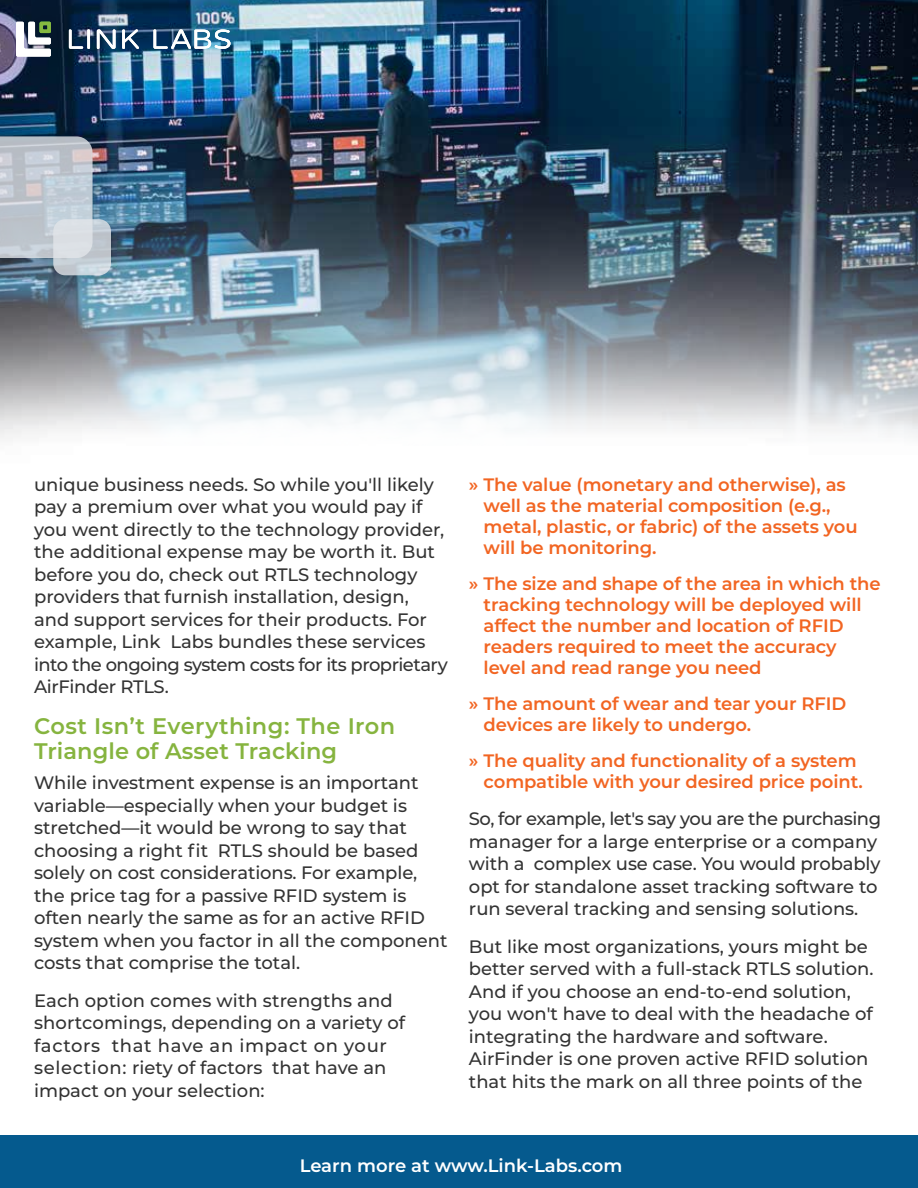
<style>
.page{position:relative;width:918px;height:1188px;background:#fff}
.page>*{position:absolute;margin:0;border:0;box-sizing:border-box;transform-origin:0 0}
.t1{font:600 22.5px/25.5px "Montserrat";letter-spacing:.01em;color:#86b43f}
.t2{font:500 18px/22.5px "Montserrat";color:#333}
.t3{font:600 18px/21px "Montserrat";letter-spacing:-.005em;color:#f26522}
.t4{font:600 18px "Montserrat";color:#fff}
</style>
<div class="page">
<img style="left:0;top:0;width:918px;height:439px">
<div style="left:0;top:1136px;width:918px;height:52px;background:#055a8e"></div>
<img style="left:0;top:138px;width:126px;height:154px">
<svg style="left:0;top:138px;width:93px;height:120px;background:#c0c6cf"></svg>
<img style="left:40px;top:207px;width:104px;height:102px">
<svg style="left:53px;top:219px;width:58px;height:56px;background:#ced5dc"></svg>
<img style="left:0;top:0;width:322px;height:138px">
<svg style="left:69px;top:29px;width:21px;height:20px"></svg>
<svg style="left:97px;top:29px;width:19px;height:20px"></svg>
<svg style="left:122px;top:29px;width:17px;height:20px"></svg>
<svg style="left:16px;top:22px;width:35px;height:35px"></svg>
<svg style="left:153px;top:29px;width:77px;height:20px"></svg>
<p class="t2" style="left:34px;top:472px;width:415px">unique business needs. So while you'll likely pay a premium over what you would pay if you went directly to the technology provider, the additional expense may be worth it. But before you do, check out RTLS technology providers that furnish installation, design, and support services for their products. For example, Link Labs bundles these services into the ongoing system costs for its proprietary AirFinder RTLS.</p>
<p class="t1" style="left:34px;top:712px;width:363px">Cost Isn’t Everything: The Iron<br>Triangle of Asset Tracking</p>
<p class="t2" style="left:34px;top:771px;width:415px">While investment expense is an important variable—especially when your budget is stretched—it would be wrong to say that choosing a right fit RTLS should be based solely on cost considerations. For example, the price tag for a passive RFID system is often nearly the same as for an active RFID system when you factor in all the component costs that comprise the total.</p>
<p class="t2" style="left:34px;top:988px;width:373px">Each option comes with strengths and shortcomings, depending on a variety of factors that have an impact on your selection: riety of factors that have an impact on your selection:</p>
<p class="t3" style="left:484px;top:473px;width:376px;text-indent:-15px">» The value (monetary and otherwise), as well as the material composition (e.g., metal, plastic, or fabric) of the assets you will be monitoring.</p>
<p class="t3" style="left:484px;top:572px;width:399px;text-indent:-15px">» The size and shape of the area in which the tracking technology will be deployed will affect the number and location of RFID readers required to meet the accuracy level and read range you need</p>
<p class="t3" style="left:484px;top:692px;width:364px;text-indent:-15px">» The amount of wear and tear your RFID devices are likely to undergo.</p>
<p class="t3" style="left:484px;top:749px;width:381px;text-indent:-15px">» The quality and functionality of a system compatible with your desired price point.</p>
<p class="t2" style="left:469px;top:807px;width:414px">So, for example, let's say you are the purchasing manager for a large enterprise or a company with a complex use case. You would probably opt for standalone asset tracking software to run several tracking and sensing solutions.</p>
<p class="t2" style="left:469px;top:935px;width:406px">But like most organizations, yours might be better served with a full-stack RTLS solution.<br>And if you choose an end-to-end solution, you won't have to deal with the headache of integrating the hardware and software.<br>AirFinder is one proven active RFID solution that hits the mark on all three points of the</p>
<p class="t4" style="left:300px;top:1153px;width:324px">Learn more at www.Link-Labs.com</p>
</div>
